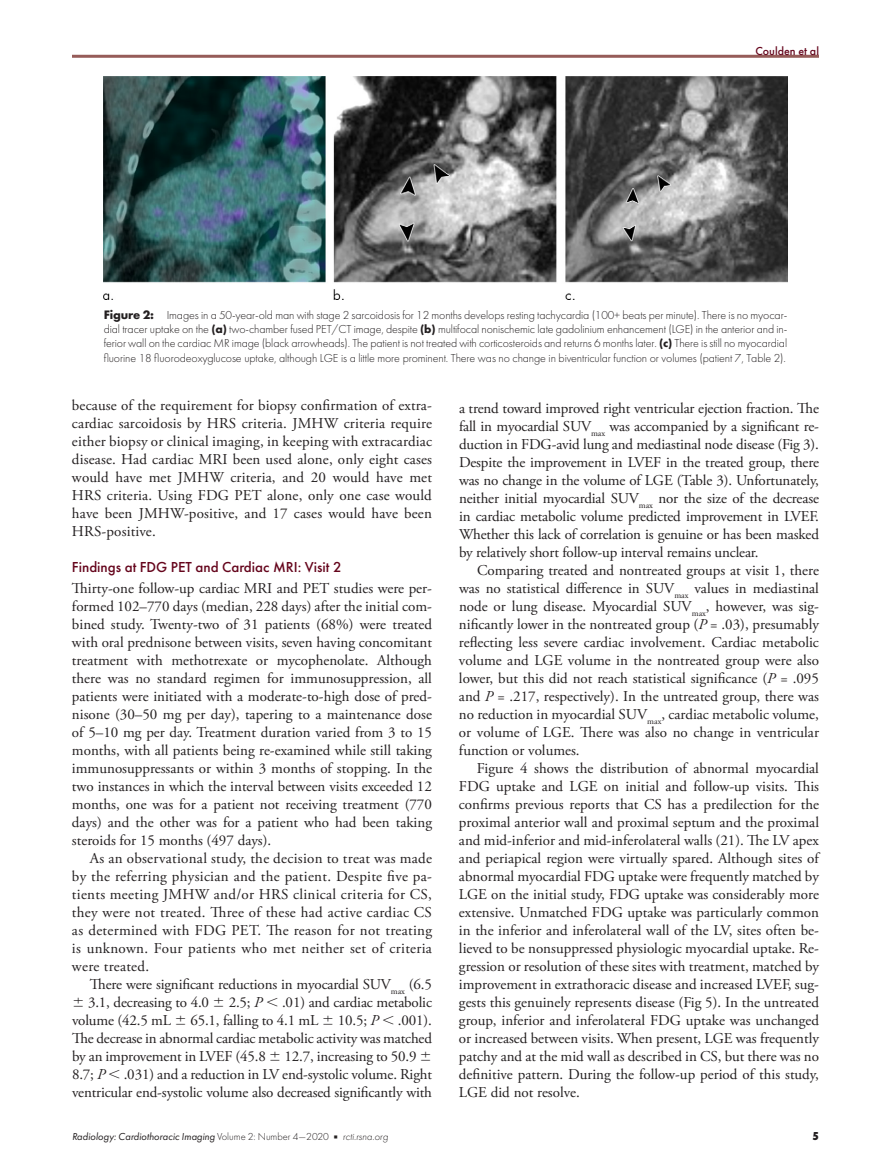
<style>
.page{position:relative;width:891px;height:1175px;background:#fff}
.page>*{position:absolute;margin:0;border:0;box-sizing:border-box;transform-origin:0 0}
.t1{font:15px/18px "Adobe Garamond Pro";color:#231f20;text-align:justify}
.t2{font:500 15px "Futura PT";color:#65051c}
.t3{font:300 12px/14.4px "Futura PT";letter-spacing:-.01em;color:#231f20;text-align:justify}
.t4{font:500 12px "Futura PT";color:#65051c}
.t5{font:800 12px "Futura PT Cond";color:#231f20}
.t6{font:italic 10.5px "Futura PT";color:#231f20}
.s1{font-weight:700;font-size:12.75px}
.s2{font-weight:700}
.s3{font-family:"Universal Greekwith Math Pi"}
.s4{font-style:italic}
.s5{font-weight:300;font-style:normal}
.s6{font-family:"Universal Newswith Comm Pi";font-style:normal;font-size:6px}
.s7{font-weight:300}
</style>
<div class="page">
<hr style="left:72px;top:55px;width:747px;height:3px;background:#965c59">
<img style="left:104px;top:76px;width:683px;height:224px">
<p class="t4" style="left:755px;top:44px;width:65px">Coulden et al</p>
<p class="t3" style="left:104px;top:307px;width:685px"><span class="s1">Figure 2:</span> Images in a 50-year-old man with stage 2 sarcoidosis for 12 months develops resting tachycardia (100+ beats per minute). There is no myocar&shy;dial tracer uptake on the <span class="s2">(a)</span> two-chamber fused PET/CT image, despite <span class="s2">(b)</span> multifocal nonischemic late gadolinium enhancement (LGE) in the anterior and in&shy;ferior wall on the cardiac MR image (black arrowheads). The patient is not treated with corticosteroids and returns 6 months later. <span class="s2">(c)</span> There is still no myocardial fluorine 18 fluorodeoxyglucose uptake, although LGE is a little more prominent. There was no change in biventricular function or volumes (patient 7, Table 2).</p>
<p class="t1" style="left:72px;top:397px;width:362px">because of the requirement for biopsy confirmation of extra&shy;cardiac sarcoidosis by HRS criteria. JMHW criteria require either biopsy or clinical imaging, in keeping with extracardiac disease. Had cardiac MRI been used alone, only eight cases would have met JMHW criteria, and 20 would have met HRS criteria. Using FDG PET alone, only one case would have been JMHW-positive, and 17 cases would have been HRS-positive.</p>
<p class="t2" style="left:72px;top:558px;width:271px">Findings at FDG PET and Cardiac MRI: Visit 2</p>
<p class="t1" style="left:72px;top:580px;width:362px">Thirty-one follow-up cardiac MRI and PET studies were per&shy;formed 102–770 days (median, 228 days) after the initial com&shy;bined study. Twenty-two of 31 patients (68%) were treated with oral prednisone between visits, seven having concomitant treatment with methotrexate or mycophenolate. Although there was no standard regimen for immunosuppression, all patients were initiated with a moderate-to-high dose of pred&shy;nisone (30–50 mg per day), tapering to a maintenance dose of 5–10 mg per day. Treatment duration varied from 3 to 15 months, with all patients being re-examined while still taking immunosuppressants or within 3 months of stopping. In the two instances in which the interval between visits exceeded 12 months, one was for a patient not receiving treatment (770 days) and the other was for a patient who had been taking steroids for 15 months (497 days).</p>
<p class="t1" style="left:72px;top:850px;width:362px;text-indent:18px">As an observational study, the decision to treat was made by the referring physician and the patient. Despite five pa&shy;tients meeting JMHW and/or HRS clinical criteria for CS, they were not treated. Three of these had active cardiac CS as determined with FDG PET. The reason for not treating is unknown. Four patients who met neither set of criteria were treated.</p>
<p class="t1" style="left:72px;top:976px;width:362px;text-indent:18px">There were significant reductions in myocardial SUV<sub>max</sub> (6.5<br><span class="s3">6</span> 3.1, decreasing to 4.0 <span class="s3">6</span> 2.5; <span class="s4">P</span> <span class="s3">,</span> .01) and cardiac metabolic volume (42.5 mL <span class="s3">6</span> 65.1, falling to 4.1 mL <span class="s3">6</span> 10.5; <span class="s4">P</span> <span class="s3">,</span> .001).<br>The decrease in abnormal cardiac metabolic activity was matched by an improvement in LVEF (45.8 <span class="s3">6</span> 12.7, increasing to 50.9 <span class="s3">6<br></span>8.7; <span class="s4">P</span> <span class="s3">,</span> .031) and a reduction in LV end-systolic volume. Right ventricular end-systolic volume also decreased significantly with</p>
<p class="t1" style="left:459px;top:400px;width:362px">a trend toward improved right ventricular ejection fraction. The fall in myocardial SUV<sub>max</sub> was accompanied by a significant re&shy;duction in FDG-avid lung and mediastinal node disease (Fig 3).<br>Despite the improvement in LVEF in the treated group, there was no change in the volume of LGE (Table 3). Unfortunately, neither initial myocardial SUV<sub>max</sub> nor the size of the decrease in cardiac metabolic volume predicted improvement in LVEF.<br>Whether this lack of correlation is genuine or has been masked by relatively short follow-up interval remains unclear.</p>
<p class="t1" style="left:459px;top:562px;width:362px;text-indent:18px">Comparing treated and nontreated groups at visit 1, there was no statistical difference in SUV<sub>max</sub> values in mediastinal node or lung disease. Myocardial SUV<sub>max</sub>, however, was sig&shy;nificantly lower in the nontreated group (<span class="s4">P</span> = .03), presumably reflecting less severe cardiac involvement. Cardiac metabolic volume and LGE volume in the nontreated group were also lower, but this did not reach statistical significance (<span class="s4">P</span> = .095 and <span class="s4">P</span> = .217, respectively). In the untreated group, there was no reduction in myocardial SUV<sub>max</sub>, cardiac metabolic volume, or volume of LGE. There was also no change in ventricular function or volumes.</p>
<p class="t1" style="left:459px;top:760px;width:362px;text-indent:18px">Figure 4 shows the distribution of abnormal myocardial FDG uptake and LGE on initial and follow-up visits. This confirms previous reports that CS has a predilection for the proximal anterior wall and proximal septum and the proximal and mid-inferior and mid-inferolateral walls (21). The LV apex and periapical region were virtually spared. Although sites of abnormal myocardial FDG uptake were frequently matched by LGE on the initial study, FDG uptake was considerably more extensive. Unmatched FDG uptake was particularly common in the inferior and inferolateral wall of the LV, sites often be&shy;lieved to be nonsuppressed physiologic myocardial uptake. Re&shy;gression or resolution of these sites with treatment, matched by improvement in extrathoracic disease and increased LVEF, sug&shy;gests this genuinely represents disease (Fig 5). In the untreated group, inferior and inferolateral FDG uptake was unchanged or increased between visits. When present, LGE was frequently patchy and at the mid wall as described in CS, but there was no definitive pattern. During the follow-up period of this study, LGE did not resolve.</p>
<p class="t6" style="left:72px;top:1130px;width:318px">Radiology: Cardiothoracic Imaging <span class="s5">Volume 2: Number 4—2020</span> <span class="s6">n</span> <span class="s7">rcti.rsna.org</span></p>
<p class="t5" style="left:813px;top:1128px;width:8px">5</p>
</div>
